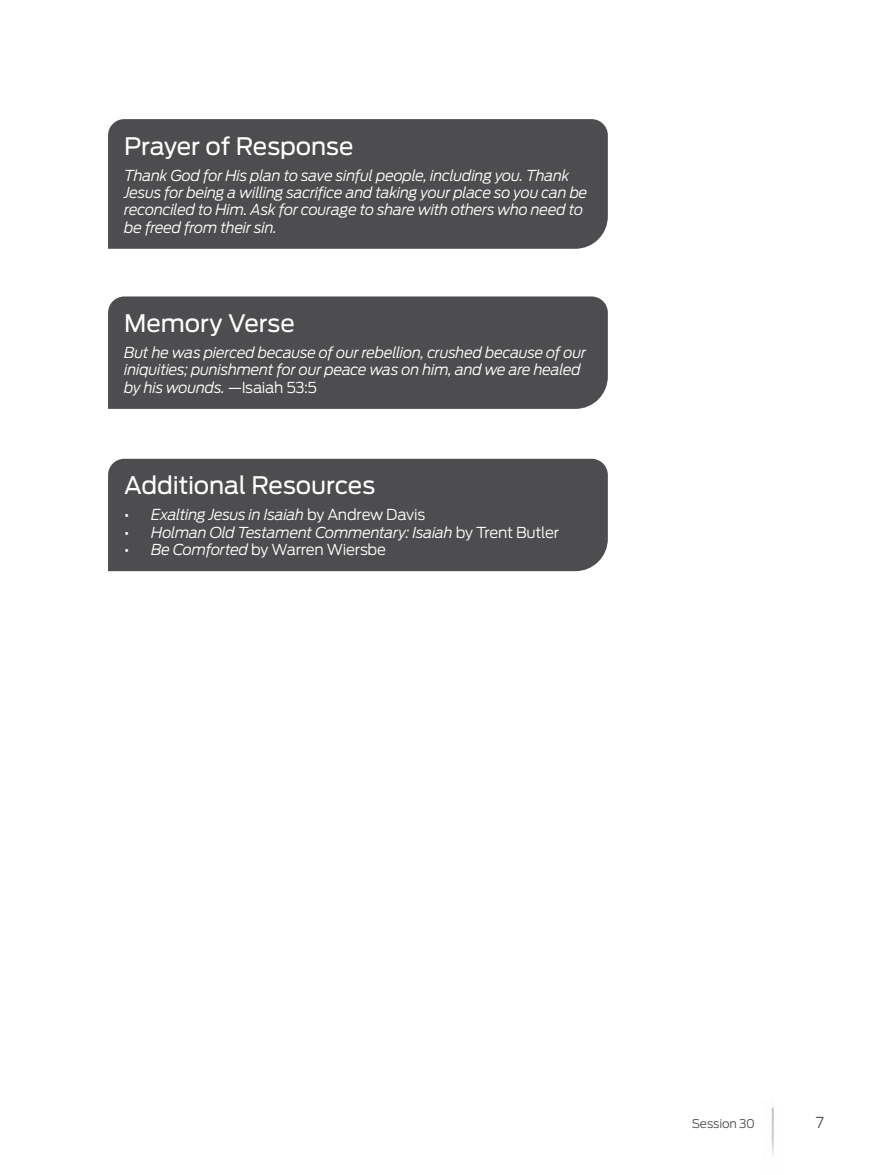
<style>
.page{position:relative;width:878px;height:1175px;background:#fff}
.page>*{position:absolute;margin:0;border:0;box-sizing:border-box;transform-origin:0 0}
.t1{font:24px "Antenna";letter-spacing:-.005em;color:#fff}
.t2{font:italic 300 15px/17.2px "Antenna";letter-spacing:-.02em;color:#fff}
.t3{font:300 15px "Antenna";letter-spacing:-.015em;color:#fff}
.t4{font:300 15px "Antenna";color:#4d4d4f}
.t5{font:300 12px "Antenna";letter-spacing:-.015em;color:#4d4d4f}
.s1{font-style:normal}
.s2{font-weight:400;font-style:normal}
.s3{font-weight:400}
.s4{font-style:italic}
</style>
<div class="page">
<img style="left:771px;top:1107px;width:3px;height:48px">
<div style="left:108px;top:119px;width:500px;height:130px;background:#4d4d4f"></div>
<div style="left:108px;top:459px;width:500px;height:112px;background:#4d4d4f"></div>
<div style="left:108px;top:296px;width:500px;height:113px;background:#4d4d4f"></div>
<h1 class="t1" style="left:124px;top:131px;width:231px">Prayer of Response</h1>
<p class="t2" style="left:124px;top:166px;width:465px">Thank God for His plan to save sinful people, including you. Thank Jesus for being a willing sacrifice and taking your place so you can be reconciled to Him. Ask for courage to share with others who need to be freed from their sin.</p>
<h1 class="t1" style="left:124px;top:309px;width:172px">Memory Verse</h1>
<p class="t2" style="left:124px;top:344px;width:463px">But he was pierced because of our rebellion, crushed because of our iniquities; punishment for our peace was on him, and we are healed by his wounds. <span class="s1">—Isaiah 53:5</span></p>
<h1 class="t1" style="left:124px;top:471px;width:252px">Additional Resources</h1>
<p class="t2" style="left:124px;top:506px;width:302px"><span class="s2">•</span> Exalting Jesus in Isaiah <span class="s1">by Andrew Davis</span></p>
<p class="t2" style="left:124px;top:523px;width:436px"><span class="s2">•</span> Holman Old Testament Commentary: Isaiah <span class="s1">by Trent Butler</span></p>
<p class="t3" style="left:124px;top:540px;width:263px"><span class="s3">•</span> <span class="s4">Be Comforted</span> by Warren Wiersbe</p>
<p class="t5" style="left:691px;top:1116px;width:65px">Session 30</p>
<p class="t4" style="left:815px;top:1113px;width:10px">7</p>
</div>
